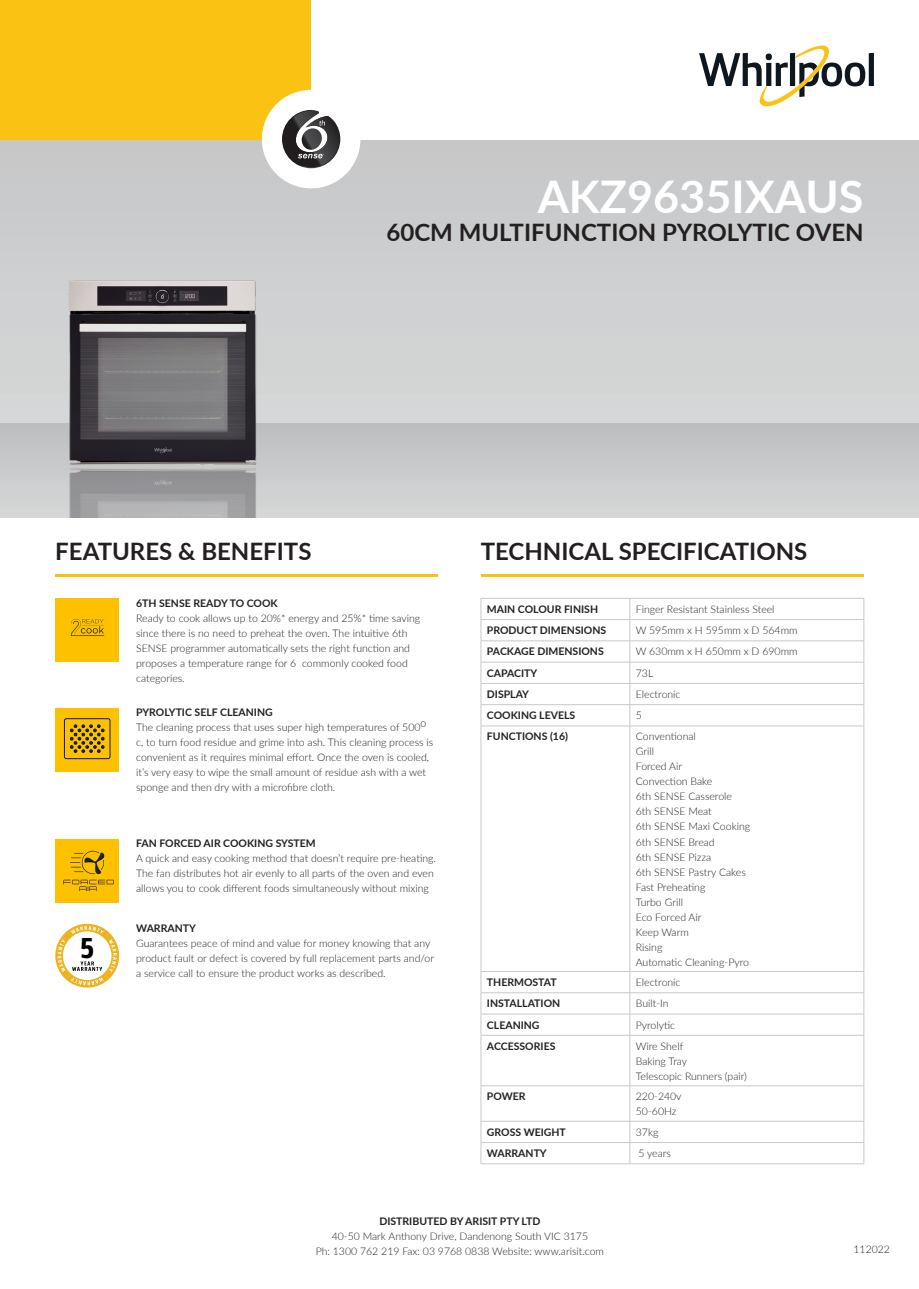
<style>
.page{position:relative;width:919px;height:1289px;background:#fff}
.page>*{position:absolute;margin:0;border:0;box-sizing:border-box;transform-origin:0 0}
.t1{font:700 45px "Lato";color:#fff}
.t2{font:700 30.3px "Breakers";color:#000}
.t3{font:700 24px "Lato";color:#231f20}
.t4{font:300 10.5px/15px "Lato";color:#231f20}
.t5{font:300 10.5px/15px "Lato";color:#201d1e}
.t6{font:700 10.5px "Lato";color:#231f20}
.t7{font:300 10.5px "Lato";color:#221e1f}
.s1{color:#231f20}
</style>
<div class="page">
<div style="left:1px;top:139px;width:916px;height:378px;background:#cdced0"></div>
<div style="left:1px;top:0;width:310px;height:139px;background:#fac212"></div>
<div style="left:262px;top:90px;width:98px;height:98px;background:#fff;border-radius:50%"></div>
<svg style="left:282px;top:110px;width:58px;height:58px"></svg>
<div style="left:868px;top:53px;width:5px;height:33px;background:#0e171f"></div>
<svg style="left:699px;top:45px;width:166px;height:62px"></svg>
<img style="left:67px;top:280px;width:191px;height:238px">
<hr style="left:55px;top:574px;width:383px;height:3px;background:#fbc112">
<hr style="left:480px;top:574px;width:383px;height:3px;background:#fbc112">
<div style="left:55px;top:598px;width:64px;height:64px;background:#fdc100"></div>
<svg style="left:71px;top:619px;width:33px;height:17px"></svg>
<svg style="left:55px;top:923px;width:64px;height:64px"></svg>
<div style="left:55px;top:708px;width:64px;height:63px;background:#fdc100"></div>
<svg style="left:70px;top:724px;width:34px;height:28px"></svg>
<div style="left:64px;top:718px;width:46px;height:41px;border:1px solid #0e171f;border-radius:2px"></div>
<div style="left:55px;top:838px;width:64px;height:64px;background:#fdc100"></div>
<svg style="left:63px;top:850px;width:51px;height:41px"></svg>
<hr style="left:630px;top:1163px;width:234px;height:1px;background:#c7c8ca">
<hr style="left:480px;top:598px;width:149px;height:1px;background:#c7c8ca">
<hr style="left:629px;top:598px;width:235px;height:1px;background:#c7c8ca">
<hr style="left:480px;top:619px;width:149px;height:1px;background:#c7c8ca">
<hr style="left:629px;top:619px;width:235px;height:1px;background:#c7c8ca">
<hr style="left:480px;top:640px;width:149px;height:1px;background:#c7c8ca">
<hr style="left:629px;top:640px;width:235px;height:1px;background:#c7c8ca">
<hr style="left:480px;top:662px;width:149px;height:1px;background:#c7c8ca">
<hr style="left:629px;top:662px;width:235px;height:1px;background:#c7c8ca">
<hr style="left:480px;top:683px;width:149px;height:1px;background:#c7c8ca">
<hr style="left:629px;top:683px;width:235px;height:1px;background:#c7c8ca">
<hr style="left:480px;top:704px;width:149px;height:1px;background:#c7c8ca">
<svg style="left:480px;top:598px;width:1px;height:127px"></svg>
<hr style="left:629px;top:704px;width:235px;height:1px;background:#c7c8ca">
<svg style="left:629px;top:599px;width:1px;height:126px"></svg>
<svg style="left:863px;top:599px;width:1px;height:126px"></svg>
<hr style="left:480px;top:725px;width:149px;height:1px;background:#c7c8ca">
<hr style="left:480px;top:726px;width:1px;height:245px;background:#c7c8ca">
<hr style="left:629px;top:725px;width:235px;height:1px;background:#c7c8ca">
<hr style="left:629px;top:726px;width:1px;height:245px;background:#c7c8ca">
<hr style="left:863px;top:726px;width:1px;height:245px;background:#c7c8ca">
<hr style="left:480px;top:971px;width:149px;height:1px;background:#c7c8ca">
<hr style="left:629px;top:971px;width:235px;height:1px;background:#c7c8ca">
<hr style="left:480px;top:992px;width:149px;height:1px;background:#c7c8ca">
<hr style="left:629px;top:992px;width:235px;height:1px;background:#c7c8ca">
<hr style="left:480px;top:1013px;width:149px;height:1px;background:#c7c8ca">
<svg style="left:480px;top:971px;width:1px;height:64px"></svg>
<hr style="left:629px;top:1013px;width:235px;height:1px;background:#c7c8ca">
<svg style="left:629px;top:972px;width:1px;height:63px"></svg>
<svg style="left:863px;top:972px;width:1px;height:63px"></svg>
<hr style="left:480px;top:1035px;width:149px;height:1px;background:#c7c8ca">
<hr style="left:480px;top:1035px;width:1px;height:50px;background:#c7c8ca">
<hr style="left:629px;top:1035px;width:235px;height:1px;background:#c7c8ca">
<hr style="left:629px;top:1035px;width:1px;height:50px;background:#c7c8ca">
<hr style="left:863px;top:1035px;width:1px;height:50px;background:#c7c8ca">
<hr style="left:480px;top:1085px;width:149px;height:1px;background:#c7c8ca">
<hr style="left:480px;top:1085px;width:1px;height:36px;background:#c7c8ca">
<hr style="left:629px;top:1085px;width:235px;height:1px;background:#c7c8ca">
<hr style="left:629px;top:1085px;width:1px;height:36px;background:#c7c8ca">
<hr style="left:863px;top:1085px;width:1px;height:36px;background:#c7c8ca">
<hr style="left:480px;top:1120px;width:149px;height:1px;background:#c7c8ca">
<hr style="left:629px;top:1120px;width:235px;height:1px;background:#c7c8ca">
<svg style="left:863px;top:1121px;width:1px;height:42px"></svg>
<hr style="left:480px;top:1142px;width:149px;height:1px;background:#c7c8ca">
<svg style="left:480px;top:1121px;width:1px;height:42px"></svg>
<hr style="left:629px;top:1142px;width:235px;height:1px;background:#c7c8ca">
<svg style="left:629px;top:1121px;width:1px;height:42px"></svg>
<hr style="left:480px;top:1163px;width:150px;height:1px;background:#c7c8ca">
<p class="t1" style="left:537px;top:164px;width:327px">AKZ9635IXAUS</p>
<p class="t3" style="left:386px;top:215px;width:478px">60CM MULTIFUNCTION PYROLYTIC OVEN</p>
<p class="t3" style="left:55px;top:533px;width:258px">FEATURES &amp; BENEFITS</p>
<p class="t3" style="left:480px;top:533px;width:328px">TECHNICAL SPECIFICATIONS</p>
<p class="t2" style="left:80px;top:930px;width:16px">5</p>
<p class="t6" style="left:136px;top:595px;width:143px">6TH SENSE READY TO COOK</p>
<p class="t5" style="left:136px;top:610px;width:285px">Ready to cook allows up to 20%* energy and 25%* time saving since there is no need to preheat the oven. The intuitive <span class="s1">6th </span>SENSE programmer automatically sets the right function and proposes a temperature range for 6 commonly cooked food categories.</p>
<p class="t6" style="left:136px;top:704px;width:138px">PYROLYTIC SELF CLEANING</p>
<p class="t5" style="left:136px;top:719px;width:298px">The cleaning process that uses super high temperatures of 500<sup>o </sup>c, to turn food residue and grime into ash. This cleaning process is convenient as it requires minimal effort. Once the oven is cooled, it’s very easy to wipe the small amount of residue ash with a wet sponge and then dry with a microfibre cloth.</p>
<p class="t6" style="left:136px;top:835px;width:181px">FAN FORCED AIR COOKING SYSTEM</p>
<p class="t5" style="left:136px;top:850px;width:301px">A quick and easy cooking method that doesn’t require pre-heating.<br>The fan distributes hot air evenly to all parts of the oven and even allows you to cook different foods simultaneously without mixing</p>
<p class="t6" style="left:136px;top:920px;width:61px">WARRANTY</p>
<p class="t4" style="left:136px;top:935px;width:299px">Guarantees peace of mind and value for money knowing that any product fault or defect is covered by full replacement parts and/or a service call to ensure the product works as described.</p>
<p class="t6" style="left:487px;top:601px;width:113px">MAIN COLOUR FINISH</p>
<p class="t4" style="left:635px;top:601px;width:140px">Finger Resistant Stainless Steel</p>
<p class="t6" style="left:487px;top:622px;width:121px">PRODUCT DIMENSIONS</p>
<p class="t4" style="left:635px;top:622px;width:163px">W 595mm x H 595mm x D 564mm</p>
<p class="t6" style="left:487px;top:643px;width:118px">PACKAGE DIMENSIONS</p>
<p class="t4" style="left:635px;top:643px;width:163px">W 630mm x H 650mm x D 690mm</p>
<p class="t6" style="left:487px;top:665px;width:52px">CAPACITY</p>
<p class="t4" style="left:635px;top:665px;width:19px">73L</p>
<p class="t6" style="left:487px;top:686px;width:44px">DISPLAY</p>
<p class="t4" style="left:635px;top:686px;width:46px">Electronic</p>
<p class="t6" style="left:487px;top:707px;width:90px">COOKING LEVELS</p>
<p class="t4" style="left:635px;top:707px;width:8px">5</p>
<p class="t6" style="left:487px;top:728px;width:82px">FUNCTIONS (16)</p>
<p class="t4" style="left:635px;top:728px;width:62px">Conventional</p>
<p class="t4" style="left:635px;top:743px;width:20px">Grill</p>
<p class="t4" style="left:635px;top:758px;width:48px">Forced Air</p>
<p class="t4" style="left:635px;top:773px;width:78px">Convection Bake</p>
<p class="t4" style="left:635px;top:788px;width:98px">6th SENSE Casserole</p>
<p class="t4" style="left:635px;top:803px;width:77px">6th SENSE Meat</p>
<p class="t4" style="left:635px;top:818px;width:116px">6th SENSE Maxi Cooking</p>
<p class="t4" style="left:635px;top:833px;width:80px">6th SENSE Bread</p>
<p class="t4" style="left:635px;top:848px;width:77px">6th SENSE Pizza</p>
<p class="t4" style="left:635px;top:863px;width:111px">6th SENSE Pastry Cakes</p>
<p class="t4" style="left:635px;top:878px;width:71px">Fast Preheating</p>
<p class="t4" style="left:635px;top:893px;width:49px">Turbo Grill</p>
<p class="t4" style="left:635px;top:908px;width:67px">Eco Forced Air</p>
<p class="t4" style="left:635px;top:923px;width:55px">Keep Warm</p>
<p class="t4" style="left:635px;top:938px;width:28px">Rising</p>
<p class="t4" style="left:635px;top:953px;width:115px">Automatic Cleaning-Pyro</p>
<p class="t6" style="left:487px;top:974px;width:71px">THERMOSTAT</p>
<p class="t4" style="left:635px;top:974px;width:46px">Electronic</p>
<p class="t6" style="left:487px;top:995px;width:75px">INSTALLATION</p>
<p class="t4" style="left:635px;top:995px;width:34px">Built-In</p>
<p class="t6" style="left:487px;top:1017px;width:54px">CLEANING</p>
<p class="t4" style="left:635px;top:1016px;width:41px">Pyrolytic</p>
<p class="t6" style="left:487px;top:1038px;width:70px">ACCESSORIES</p>
<p class="t4" style="left:635px;top:1038px;width:49px">Wire Shelf</p>
<p class="t4" style="left:635px;top:1053px;width:53px">Baking Tray</p>
<p class="t4" style="left:635px;top:1068px;width:113px">Telescopic Runners (pair)</p>
<p class="t6" style="left:487px;top:1088px;width:40px">POWER</p>
<p class="t4" style="left:635px;top:1088px;width:47px">220-240v</p>
<p class="t4" style="left:635px;top:1103px;width:42px">50-60Hz</p>
<p class="t6" style="left:487px;top:1124px;width:80px">GROSS WEIGHT</p>
<p class="t4" style="left:635px;top:1124px;width:24px">37kg</p>
<p class="t6" style="left:487px;top:1145px;width:61px">WARRANTY</p>
<p class="t4" style="left:638px;top:1145px;width:34px">5 years</p>
<p class="t6" style="left:379px;top:1213px;width:162px">DISTRIBUTED BY ARISIT PTY LTD</p>
<p class="t4" style="left:332px;top:1228px;width:258px">40-50 Mark Anthony Drive, Dandenong South VIC 3175</p>
<p class="t4" style="left:316px;top:1243px;width:290px">Ph: 1300 762 219 Fax: 03 9768 0838 Website: www.arisit.com</p>
<p class="t7" style="left:853px;top:1241px;width:38px">112022</p>
</div>
